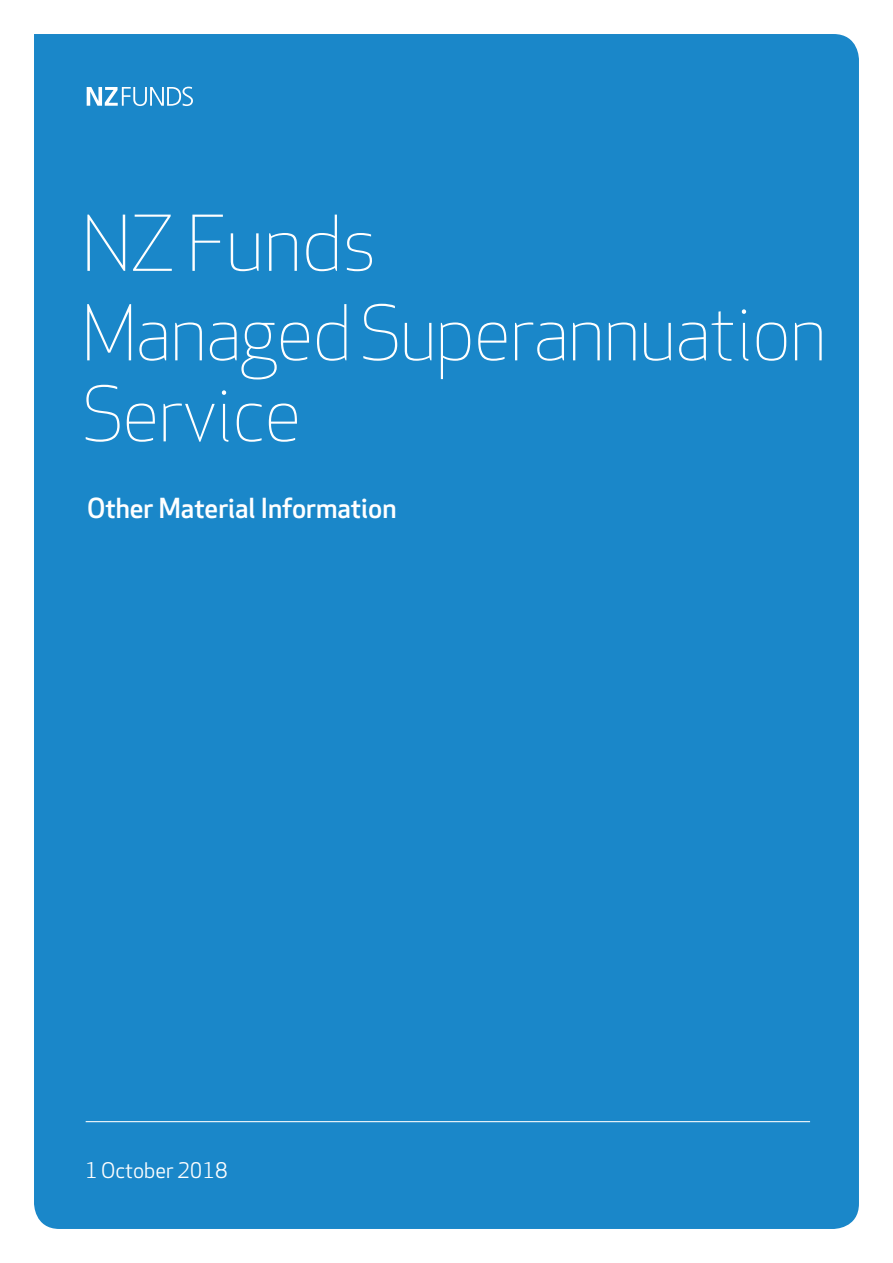
<style>
.page{position:relative;width:893px;height:1263px;background:#fff}
.page>*{position:absolute;margin:0;border:0;box-sizing:border-box;transform-origin:0 0}
.t1{font:300 75px/89.6px "Apex New";letter-spacing:-.01em;color:#fff}
.t2{font:300 75px "Apex New";letter-spacing:-.01em;color:#fff;scale:.96 1}
.t3{font:500 27px "Apex New";color:#fff}
.t4{font:21px "Apex New";color:#fff}
</style>
<div class="page">
<div style="left:34px;top:34px;width:825px;height:1195px;background:#1a87c9"></div>
<svg style="left:87px;top:87px;width:106px;height:19px"></svg>
<hr style="left:86px;top:1121px;width:724px;height:1px;background:#fff">
<p class="t1" style="left:82px;top:199px;width:746px">NZ Funds<br>Managed Superannuation</p>
<p class="t2" style="left:82px;top:368px;width:230px">Service</p>
<p class="t3" style="left:87px;top:490px;width:311px">Other Material Information</p>
<p class="t4" style="left:85px;top:1157px;width:144px">1 October 2018</p>
</div>
